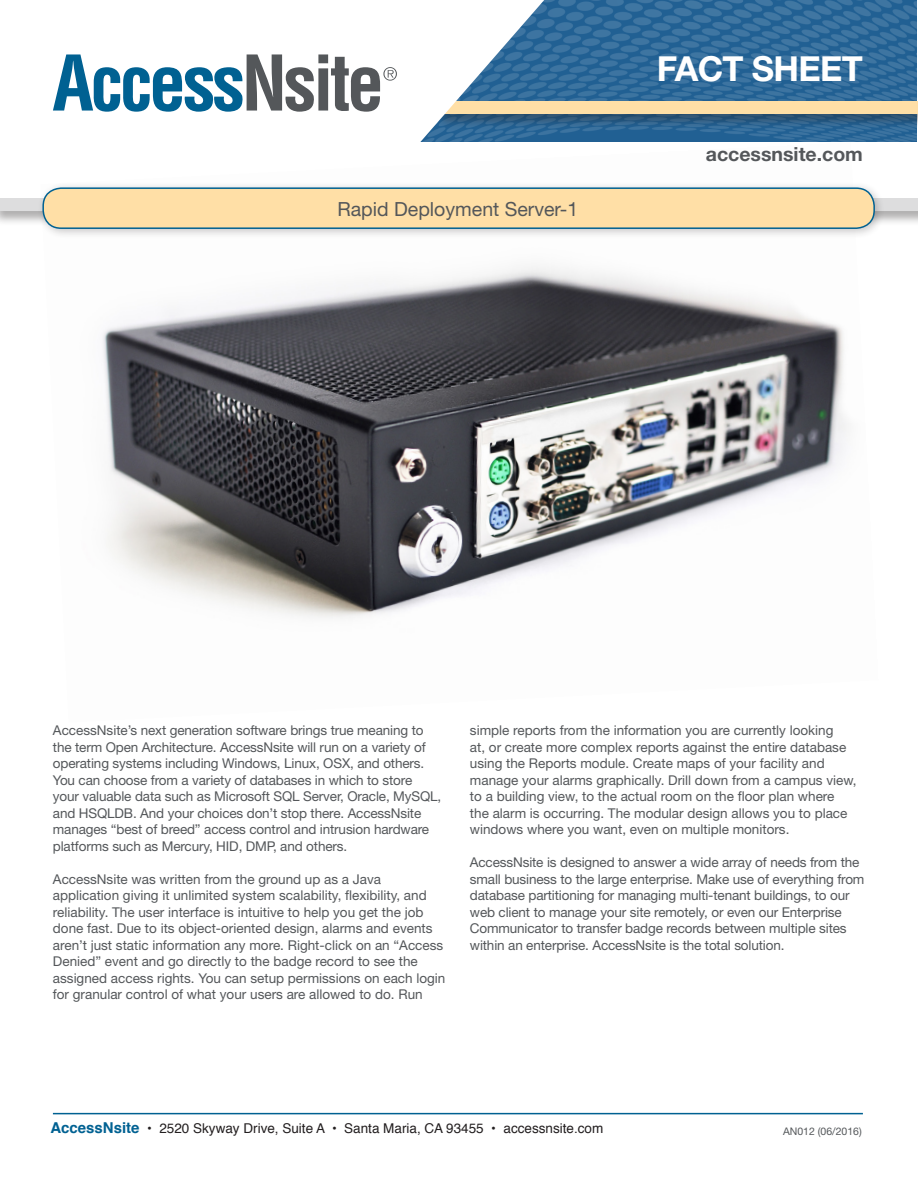
<style>
.page{position:relative;width:918px;height:1188px;background:#fff}
.page>*{position:absolute;margin:0;border:0;box-sizing:border-box;transform-origin:0 0}
.t1{font:700 34.5px "Helvetica Neue";letter-spacing:-.02em;color:#fff}
.t2{font:19.5px "Helvetica Neue";color:#54575a}
.Level_1_header{font:700 19.5px "Helvetica Neue";color:#54575a}
.t3{font:13.5px/16.5px "Helvetica Neue";letter-spacing:-.01em;color:#54575a}
.t4{font:13.5px "Helvetica";color:#231f20}
.t5{font:10.5px "Helvetica Neue";color:#54575a}
.s1{font-weight:700;font-size:15px;color:#006192}
</style>
<div class="page">
<img style="left:102px;top:266px;width:745px;height:352px">
<div style="left:0;top:197px;width:918px;height:29px;background:#231f20;opacity:.37"></div>
<div style="left:0;top:199px;width:918px;height:12px;background:#ddddde"></div>
<div style="left:37px;top:181px;width:848px;height:58px;background:#231f20;opacity:.24"></div>
<div style="left:43px;top:188px;width:831px;height:40px;background:#ffdfa6;border-radius:18px"></div>
<div style="left:42px;top:187px;width:833px;height:42px;border:2px solid #006192;border-radius:18px"></div>
<img style="left:544px;top:1px;width:373px;height:141px">
<hr style="left:53px;top:1113px;width:810px;height:1px;background:#006192">
<svg style="left:53px;top:54px;width:344px;height:58px"></svg>
<div style="left:436px;top:100px;width:482px;height:29px;background:#231f20;opacity:.37"></div>
<div style="left:437px;top:101px;width:481px;height:13px;background:#ffdfa6"></div>
<svg style="left:420px;top:0;width:124px;height:142px"></svg>
<p class="t1" style="left:657px;top:48px;width:207px">FACT SHEET</p>
<p class="t2" style="left:337px;top:197px;width:242px">Rapid Deployment Server-1</p>
<p class="Level_1_header" style="left:706px;top:142px;width:159px">accessnsite.com</p>
<p class="t3" style="left:53px;top:722px;width:390px">AccessNsite’s next generation software brings true meaning to the term Open Architecture. AccessNsite will run on a variety of operating systems including Windows, Linux, OSX, and others.<br>You can choose from a variety of databases in which to store your valuable data such as Microsoft SQL Server, Oracle, MySQL, and HSQLDB. And your choices don’t stop there. AccessNsite manages “best of breed” access control and intrusion hardware platforms such as Mercury, HID, DMP, and others.</p>
<p class="t3" style="left:53px;top:871px;width:394px">AccessNsite was written from the ground up as a Java application giving it unlimited system scalability, flexibility, and reliability. The user interface is intuitive to help you get the job done fast. Due to its object-oriented design, alarms and events aren’t just static information any more. Right-click on an “Access Denied” event and go directly to the badge record to see the assigned access rights. You can setup permissions on each login for granular control of what your users are allowed to do. Run</p>
<p class="t3" style="left:470px;top:722px;width:388px">simple reports from the information you are currently looking<br>at, or create more complex reports against the entire database using the Reports module. Create maps of your facility and manage your alarms graphically. Drill down from a campus view, to a building view, to the actual room on the floor plan where the alarm is occurring. The modular design allows you to place windows where you want, even on multiple monitors.</p>
<p class="t3" style="left:470px;top:854px;width:396px">AccessNsite is designed to answer a wide array of needs from the small business to the large enterprise. Make use of everything from database partitioning for managing multi-tenant buildings, to our web client to manage your site remotely, or even our Enterprise Communicator to transfer badge records between multiple sites within an enterprise. AccessNsite is the total solution.</p>
<p class="t4" style="left:50px;top:1118px;width:554px"><span class="s1">AccessNsite</span> • 2520 Skyway Drive, Suite A • Santa Maria, CA 93455 • accessnsite.com</p>
<p class="t5" style="left:783px;top:1125px;width:80px">AN012 (06/2016)</p>
</div>
